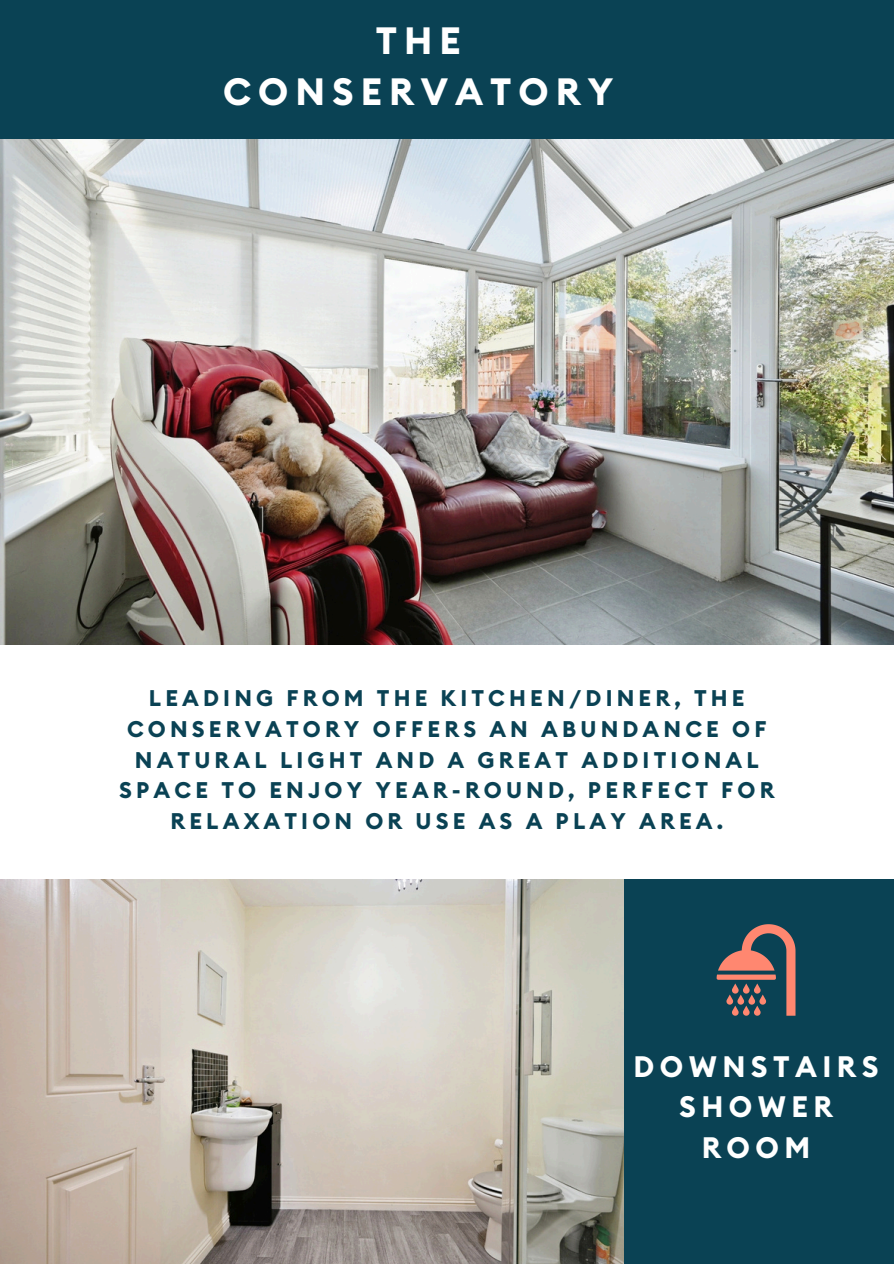
<style>
.page{position:relative;width:894px;height:1264px;background:#fff}
.page>*{position:absolute;margin:0;border:0;box-sizing:border-box;transform-origin:0 0}
.t1{font:700 37.5px/51.8px "Euclid Circular B";letter-spacing:.185em;color:#fff;text-align:center}
.t2{font:700 29.25px/40.5px "Euclid Circular B";letter-spacing:.185em;color:#fff;text-align:center}
.t3{font:700 22.35px/30.8px "Euclid Circular B";letter-spacing:.185em;color:#0a4254;text-align:center}
</style>
<div class="page">
<img style="left:0;top:139px;width:893px;height:505px">
<div style="left:0;top:0;width:893px;height:139px;background:#0a4254"></div>
<img style="left:0;top:879px;width:623px;height:384px">
<div style="left:623px;top:879px;width:270px;height:384px;background:#0a4254"></div>
<svg style="left:716px;top:924px;width:79px;height:91px"></svg>
<p class="t1" style="left:223px;top:16px;width:392px">THE<br>CONSERVATORY</p>
<p class="t3" style="left:119px;top:684px;width:656px">LEADING FROM THE KITCHEN/DINER, THE CONSERVATORY OFFERS AN ABUNDANCE OF NATURAL LIGHT AND A GREAT ADDITIONAL SPACE TO ENJOY YEAR-ROUND, PERFECT FOR RELAXATION OR USE AS A PLAY AREA.</p>
<p class="t2" style="left:633px;top:1047px;width:246px">DOWNSTAIRS<br>SHOWER<br>ROOM</p>
</div>
